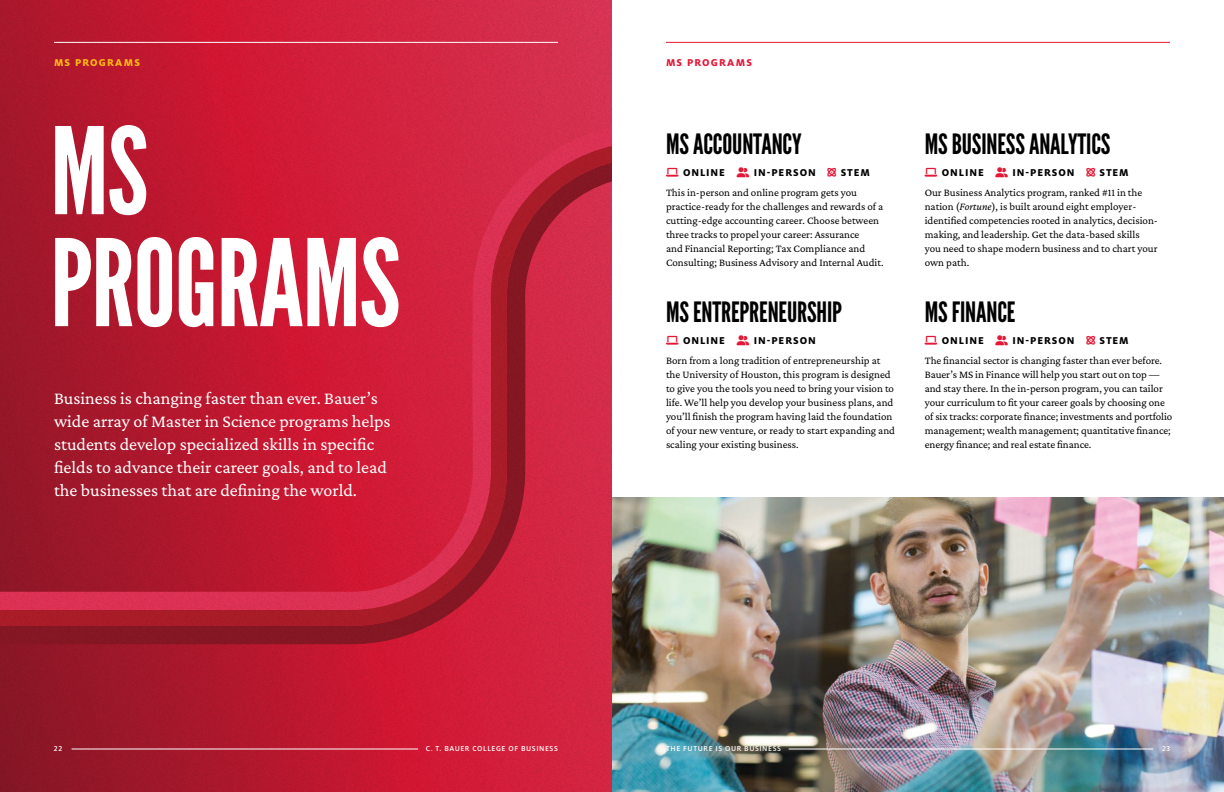
<style>
.page{position:relative;width:1224px;height:792px;background:#fff}
.page>*{position:absolute;margin:0;border:0;box-sizing:border-box;transform-origin:0 0}
.t1{font:120px/112px "League Gothic";letter-spacing:-.01em;color:#fff}
.t2{font:28px "League Gothic";letter-spacing:-.005em;color:#000}
.t3{font:18px/23px "Crimson Pro";color:#fff}
.t4{font:11px/14px "Crimson Pro";color:#000}
.t5{font:800 11px "Milo Pro";letter-spacing:.085em;color:#000}
.t6{font:800 11px "Milo Pro";letter-spacing:.1em;color:#fdba12}
.t7{font:800 11px "Milo Pro";letter-spacing:.1em;color:#e31837}
.t8{font:500 8px "Milo Pro";letter-spacing:.07em;color:#fff}
.s1{font-style:italic}
</style>
<div class="page">
<img style="left:612px;top:498px;width:612px;height:294px">
<hr style="left:789px;top:749px;width:364px;height:1px;background:#fff">
<img style="left:0;top:0;width:612px;height:792px">
<hr style="left:54px;top:42px;width:504px;height:1px;background:#fff">
<hr style="left:666px;top:42px;width:504px;height:1px;background:#e31837">
<hr style="left:72px;top:749px;width:346px;height:1px;background:#fff">
<p class="t6" style="left:54px;top:57px;width:87px">MS PROGRAMS</p>
<h1 class="t1" style="left:50px;top:116px;width:352px">MS<br>PROGRAMS</h1>
<h3 class="t3" style="left:54px;top:386px;width:338px">Business is changing faster than ever. Bauer’s wide array of Master in Science programs helps students develop specialized skills in specific fields to advance their career goals, and to lead the businesses that are defining the world.</h3>
<p class="t8" style="left:54px;top:745px;width:10px">22</p>
<p class="t8" style="left:426px;top:745px;width:134px">C. T. BAUER COLLEGE OF BUSINESS</p>
<p class="t7" style="left:666px;top:57px;width:87px">MS PROGRAMS</p>
<h2 class="t2" style="left:666px;top:127px;width:137px">MS ACCOUNTANCY</h2>
<p class="t4" style="left:666px;top:185px;width:219px">This in-person and online program gets you practice-ready for the challenges and rewards of a cutting-edge accounting career. Choose between three tracks to propel your career: Assurance<br>and Financial Reporting; Tax Compliance and Consulting; Business Advisory and Internal Audit.</p>
<p class="t5" style="left:683px;top:166px;width:43px">ONLINE</p>
<p class="t5" style="left:754px;top:166px;width:64px">IN-PERSON</p>
<p class="t5" style="left:841px;top:166px;width:31px">STEM</p>
<h2 class="t2" style="left:925px;top:127px;width:187px">MS BUSINESS ANALYTICS</h2>
<p class="t4" style="left:925px;top:185px;width:235px">Our Business Analytics program, ranked #11 in the nation (<span class="s1">Fortune</span>), is built around eight employer&shy;identified competencies rooted in analytics, decision&shy;making, and leadership. Get the data-based skills you need to shape modern business and to chart your own path.</p>
<p class="t5" style="left:942px;top:166px;width:43px">ONLINE</p>
<p class="t5" style="left:1012px;top:166px;width:64px">IN-PERSON</p>
<p class="t5" style="left:1100px;top:166px;width:31px">STEM</p>
<h2 class="t2" style="left:666px;top:295px;width:178px">MS ENTREPRENEURSHIP</h2>
<p class="t4" style="left:666px;top:353px;width:231px">Born from a long tradition of entrepreneurship at the University of Houston, this program is designed to give you the tools you need to bring your vision to life. We’ll help you develop your business plans, and you’ll finish the program having laid the foundation of your new venture, or ready to start expanding and scaling your existing business.</p>
<p class="t5" style="left:683px;top:334px;width:43px">ONLINE</p>
<p class="t5" style="left:754px;top:334px;width:64px">IN-PERSON</p>
<h2 class="t2" style="left:925px;top:295px;width:92px">MS FINANCE</h2>
<p class="t4" style="left:925px;top:353px;width:249px">The financial sector is changing faster than ever before.<br>Bauer’s MS in Finance will help you start out on top — and stay there. In the in-person program, you can tailor your curriculum to fit your career goals by choosing one of six tracks: corporate finance; investments and portfolio management; wealth management; quantitative finance; energy finance; and real estate finance.</p>
<p class="t5" style="left:942px;top:334px;width:43px">ONLINE</p>
<p class="t5" style="left:1012px;top:334px;width:64px">IN-PERSON</p>
<p class="t5" style="left:1100px;top:334px;width:31px">STEM</p>
<p class="t8" style="left:666px;top:745px;width:117px">THE FUTURE IS OUR BUSINESS</p>
<p class="t8" style="left:1162px;top:745px;width:9px">23</p>
</div>
